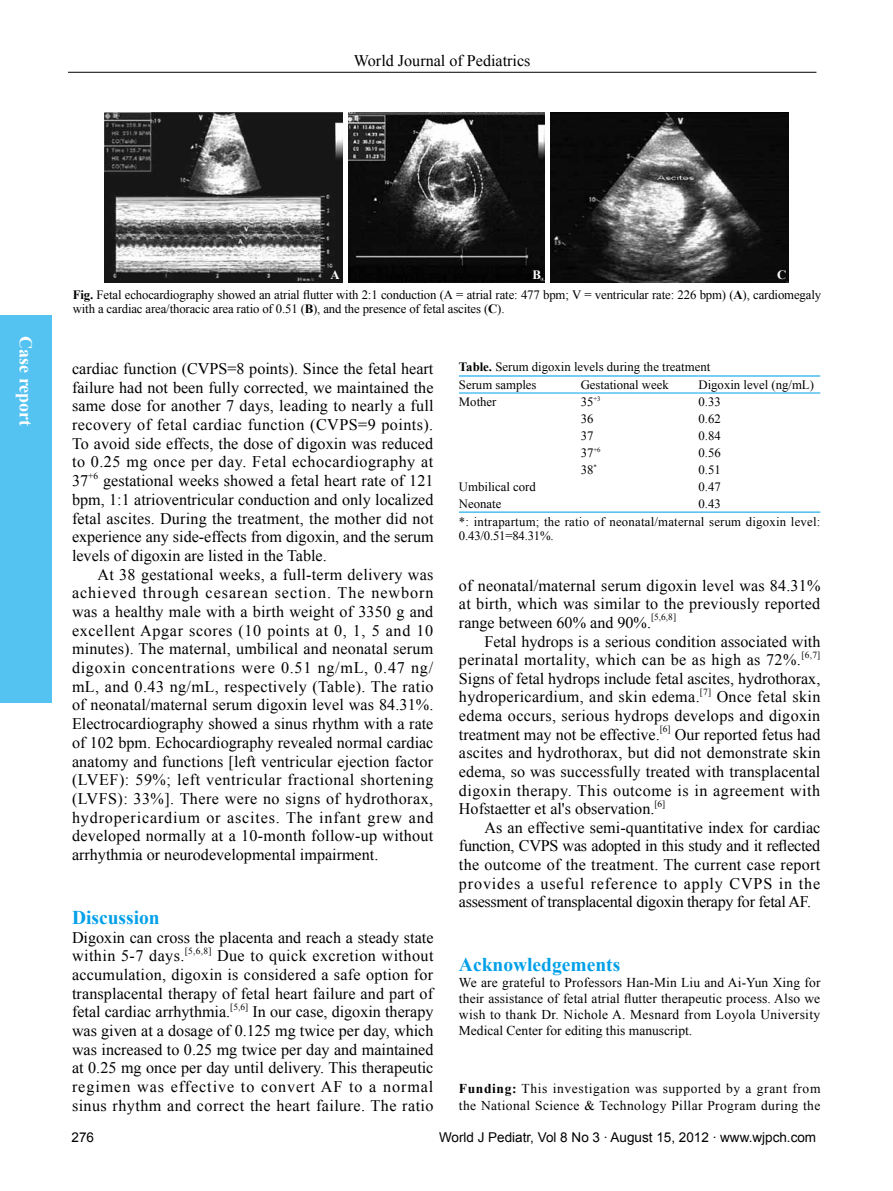
<style>
.page{position:relative;width:893px;height:1191px;background:#fff}
.page>*{position:absolute;margin:0;border:0;box-sizing:border-box;transform-origin:0 0}
.t1{font:700 19.5px "Times New Roman";color:#00a0e9}
.t2{font:700 18px "Times New Roman";color:#fff}
.t3{font:16.2px/18.8px "Times New Roman";color:#000;text-align:justify}
.t4{font:13.5px/16.2px "Times New Roman";letter-spacing:.03em;color:#000;text-align:justify}
.t5{font:13.5px "Arial";color:#000}
.t6{font:12.75px/18.1px "Times New Roman";color:#000}
.t7{font:12.75px/18.3px "Times New Roman";letter-spacing:.02em;color:#000}
.t8{font:700 12.75px "Times New Roman";color:#fff}
.t9{font:9.45px "Times New Roman";color:#000}
.s1{font-weight:700}
</style>
<div class="page">
<hr style="left:68px;top:72px;width:748px;height:1px;background:#000">
<div style="left:0;top:315px;width:51px;height:387px;background:#54c3f1"></div>
<hr style="left:459px;top:511px;width:122px;height:1px;background:#00a0e9">
<hr style="left:581px;top:511px;width:117px;height:1px;background:#00a0e9">
<hr style="left:698px;top:511px;width:122px;height:1px;background:#00a0e9">
<hr style="left:459px;top:375px;width:122px;height:1px;background:#00a0e9">
<hr style="left:581px;top:375px;width:117px;height:1px;background:#00a0e9">
<hr style="left:698px;top:375px;width:122px;height:1px;background:#00a0e9">
<hr style="left:459px;top:393px;width:122px;height:1px;background:#00a0e9">
<hr style="left:581px;top:393px;width:117px;height:1px;background:#00a0e9">
<hr style="left:698px;top:393px;width:122px;height:1px;background:#00a0e9">
<img style="left:104px;top:113px;width:238px;height:170px">
<img style="left:348px;top:113px;width:196px;height:170px">
<img style="left:550px;top:113px;width:238px;height:170px">
<p class="t3" style="left:354px;top:51px;width:178px">World Journal of Pediatrics</p>
<p class="t2" style="left:38px;top:336px;width:92px;rotate:90deg">Case report</p>
<p class="t8" style="left:330px;top:266px;width:11px">A</p>
<p class="t8" style="left:532px;top:266px;width:10px">B</p>
<p class="t8" style="left:777px;top:266px;width:11px">C</p>
<p class="t6" style="left:73px;top:287px;width:750px;line-height:14.2px"><span class="s1">Fig.</span> Fetal echocardiography showed an atrial flutter with 2:1 conduction (A = atrial rate: 477 bpm; V = ventricular rate: 226 bpm) (<span class="s1">A</span>), cardiomegaly with a cardiac area/thoracic area ratio of 0.51 (<span class="s1">B</span>), and the presence of fetal ascites (<span class="s1">C</span>).</p>
<p class="t3" style="left:72px;top:359px;width:363px">cardiac function (CVPS=8 points). Since the fetal heart failure had not been fully corrected, we maintained the same dose for another 7 days, leading to nearly a full recovery of fetal cardiac function (CVPS=9 points).<br>To avoid side effects, the dose of digoxin was reduced to 0.25 mg once per day. Fetal echocardiography at 37</p>
<p class="t9" style="left:88px;top:469px;width:12px">+6</p>
<p class="t3" style="left:72px;top:471px;width:363px;text-indent:31px">gestational weeks showed a fetal heart rate of 121 bpm, 1:1 atrioventricular conduction and only localized fetal ascites. During the treatment, the mother did not experience any side-effects from digoxin, and the serum levels of digoxin are listed in the Table.</p>
<p class="t3" style="left:72px;top:564px;width:363px;text-indent:26px">At 38 gestational weeks, a full-term delivery was achieved through cesarean section. The newborn was a healthy male with a birth weight of 3350 g and excellent Apgar scores (10 points at 0, 1, 5 and 10 minutes). The maternal, umbilical and neonatal serum digoxin concentrations were 0.51 ng/mL, 0.47 ng/ mL, and 0.43 ng/mL, respectively (Table). The ratio of neonatal/maternal serum digoxin level was 84.31%.<br>Electrocardiography showed a sinus rhythm with a rate of 102 bpm. Echocardiography revealed normal cardiac anatomy and functions [left ventricular ejection factor (LVEF): 59%; left ventricular fractional shortening (LVFS): 33%]. There were no signs of hydrothorax, hydropericardium or ascites. The infant grew and developed normally at a 10-month follow-up without arrhythmia or neurodevelopmental impairment.</p>
<p class="t1" style="left:72px;top:904px;width:89px">Discussion</p>
<p class="t3" style="left:72px;top:927px;width:363px">Digoxin can cross the placenta and reach a steady state within 5-7 days.</p>
<p class="t9" style="left:185px;top:944px;width:28px">[5,6,8]</p>
<p class="t3" style="left:72px;top:946px;width:363px;text-indent:145px">Due to quick excretion without accumulation, digoxin is considered a safe option for transplacental therapy of fetal heart failure and part of fetal cardiac arrhythmia.</p>
<p class="t9" style="left:230px;top:1000px;width:20px">[5,6]</p>
<p class="t3" style="left:72px;top:1002px;width:363px;text-indent:180px">In our case, digoxin therapy was given at a dosage of 0.125 mg twice per day, which was increased to 0.25 mg twice per day and maintained at 0.25 mg once per day until delivery. This therapeutic regimen was effective to convert AF to a normal sinus rhythm and correct the heart failure. The ratio</p>
<p class="t6" style="left:459px;top:357px;width:253px"><span class="s1">Table.</span> Serum digoxin levels during the treatment<br>Serum samples</p>
<p class="t6" style="left:581px;top:375px;width:90px">Gestational week</p>
<p class="t6" style="left:698px;top:375px;width:117px">Digoxin level (ng/mL)</p>
<p class="t6" style="left:459px;top:392px;width:39px">Mother</p>
<p class="t6" style="left:581px;top:392px;width:21px">35<sup>+3</sup></p>
<p class="t6" style="left:698px;top:392px;width:24px">0.33</p>
<p class="t6" style="left:581px;top:409px;width:14px">36</p>
<p class="t6" style="left:698px;top:409px;width:24px">0.62</p>
<p class="t6" style="left:581px;top:426px;width:14px">37</p>
<p class="t6" style="left:698px;top:426px;width:24px">0.84</p>
<p class="t6" style="left:581px;top:443px;width:21px">37<sup>+6</sup></p>
<p class="t6" style="left:698px;top:443px;width:24px">0.56</p>
<p class="t6" style="left:581px;top:460px;width:18px">38<sup>*</sup></p>
<p class="t6" style="left:698px;top:460px;width:24px">0.51</p>
<p class="t6" style="left:459px;top:477px;width:78px">Umbilical cord</p>
<p class="t6" style="left:698px;top:477px;width:24px">0.47</p>
<p class="t6" style="left:459px;top:494px;width:44px">Neonate</p>
<p class="t7" style="left:459px;top:494px;width:363px;text-indent:239px">0.43<br>*: intrapartum; the ratio of neonatal/maternal serum digoxin level:</p>
<p class="t6" style="left:459px;top:526px;width:96px">0.43/0.51=84.31%.</p>
<p class="t3" style="left:459px;top:576px;width:363px">of neonatal/maternal serum digoxin level was 84.31% at birth, which was similar to the previously reported range between 60% and 90%.</p>
<p class="t9" style="left:651px;top:611px;width:27px">[5,6,8]</p>
<p class="t3" style="left:459px;top:631px;width:363px;text-indent:26px">Fetal hydrops is a serious condition associated with perinatal mortality, which can be as high as 72%.</p>
<p class="t9" style="left:801px;top:648px;width:20px">[6,7]</p>
<p class="t3" style="left:459px;top:669px;width:363px">Signs of fetal hydrops include fetal ascites, hydrothorax, hydropericardium, and skin edema.</p>
<p class="t9" style="left:700px;top:685px;width:13px">[7]</p>
<p class="t3" style="left:459px;top:687px;width:363px;text-indent:258px">Once fetal skin edema occurs, serious hydrops develops and digoxin treatment may not be effective.</p>
<p class="t9" style="left:660px;top:722px;width:12px">[6]</p>
<p class="t3" style="left:459px;top:724px;width:363px;text-indent:216px">Our reported fetus had ascites and hydrothorax, but did not demonstrate skin edema, so was successfully treated with transplacental digoxin therapy. This outcome is in agreement with Hofstaetter et al's observation.</p>
<p class="t9" style="left:654px;top:797px;width:12px">[6]</p>
<p class="t3" style="left:459px;top:817px;width:363px;text-indent:26px">As an effective semi-quantitative index for cardiac function, CVPS was adopted in this study and it reflected the outcome of the treatment. The current case report provides a useful reference to apply CVPS in the assessment of transplacental digoxin therapy for fetal AF.</p>
<p class="t1" style="left:459px;top:950px;width:163px">Acknowledgements</p>
<p class="t4" style="left:459px;top:973px;width:363px">We are grateful to Professors Han-Min Liu and Ai-Yun Xing for their assistance of fetal atrial flutter therapeutic process. Also we wish to thank Dr. Nichole A. Mesnard from Loyola University Medical Center for editing this manuscript.</p>
<p class="t4" style="left:459px;top:1080px;width:363px"><span class="s1">Funding:</span> This investigation was supported by a grant from the National Science &amp; Technology Pillar Program during the</p>
<p class="t5" style="left:71px;top:1128px;width:24px">276</p>
<p class="t5" style="left:439px;top:1128px;width:379px">World J Pediatr, Vol 8 No 3 . August 15, 2012 . www.wjpch.com</p>
</div>
